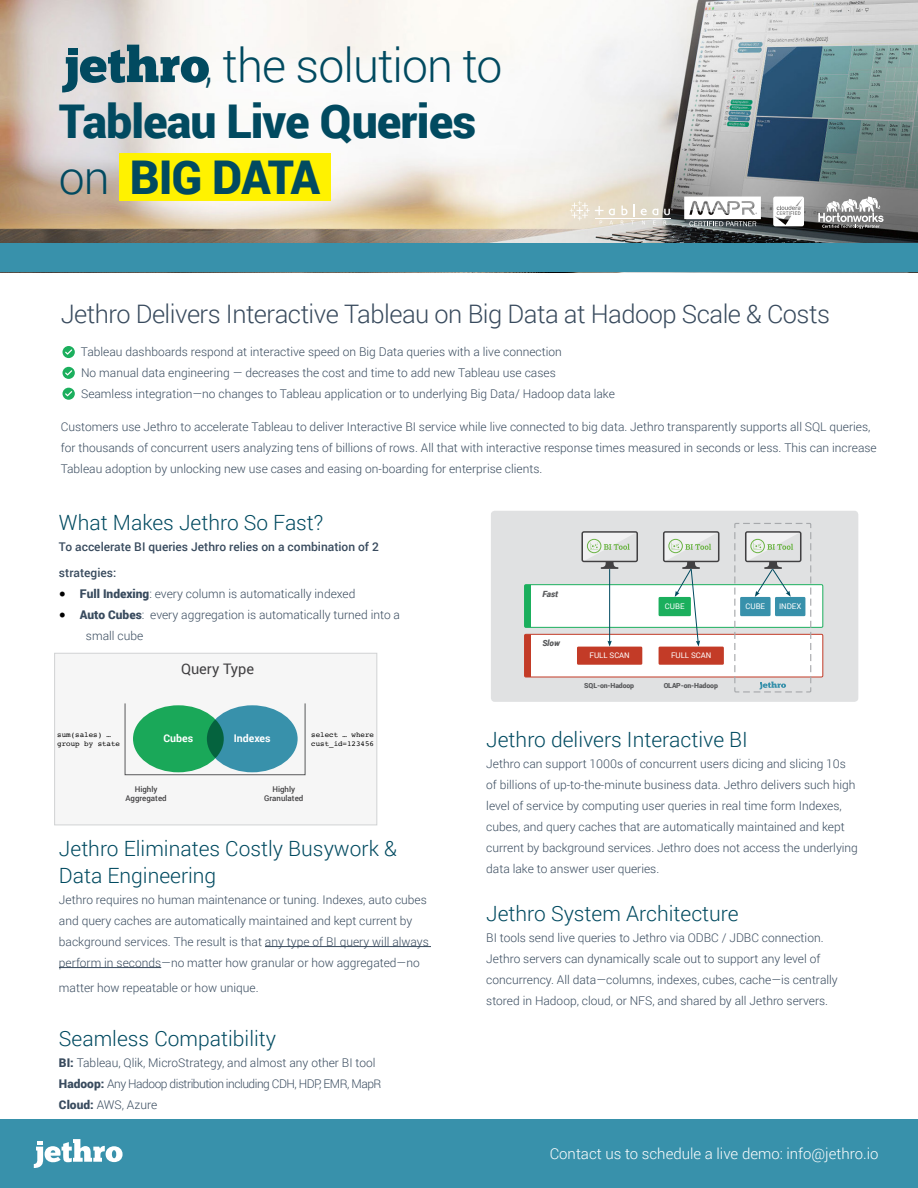
<style>
.page{position:relative;width:918px;height:1188px;background:#fff}
.page>*{position:absolute;margin:0;border:0;box-sizing:border-box;transform-origin:0 0}
.t1{font:900 46.5px "Roboto";letter-spacing:-.02em;color:#014a60}
.t2{font:300 46.5px "Roboto";letter-spacing:-.02em;color:#014a60}
.t3{font:300 25.5px "Roboto";letter-spacing:-.02em;color:#394b5e}
.t4{font:300 21px/27px "Roboto";color:#014a60}
.t5{font:18px "Adobe Hebrew";color:#000}
.t6{font:300 15px "Roboto";color:#fff}
.t7{font:14.55px "Roboto";color:#414042}
.Bullets{font:300 12px/21px "Roboto";color:#394b5e}
.t8{font:500 12px/25.5px "Roboto";color:#394b5e}
.Bullets-2{font:300 12px "Roboto";letter-spacing:-.04em;color:#394b5e}
.t9{font:900 12px "Roboto";color:#394b5e}
.t10{font:700 10.5px "Roboto";color:#fff}
.t11{font:italic 900 8.55px "Roboto";color:#58595b}
.t12{font:500 7.95px/9.1px "Roboto";color:#414042;text-align:center}
.t13{font:7.8px "Roboto";color:#fff}
.t14{font:7.5px/9px "Courier";color:#000}
.t15{font:900 6.9px "Roboto";letter-spacing:-.02em;color:#58595b}
.s1{font-weight:300}
.s2{font-weight:900}
</style>
<div class="page">
<div style="left:0;top:1119px;width:918px;height:69px;background:#3891ab"></div>
<svg style="left:34px;top:1139px;width:89px;height:29px"></svg>
<img style="left:0;top:0;width:918px;height:244px">
<div style="left:0;top:244px;width:918px;height:28px;background:#3891ab"></div>
<hr style="left:265px;top:946px;width:166px;height:1px;background:#394b5e">
<hr style="left:59px;top:967px;width:102px;height:1px;background:#394b5e">
<div style="left:120px;top:153px;width:211px;height:48px;background:#fff200"></div>
<svg style="left:62px;top:45px;width:147px;height:47px"></svg>
<div style="left:68px;top:48px;width:10px;height:7px;background:#014a60"></div>
<svg style="left:63px;top:346px;width:12px;height:12px"></svg>
<svg style="left:63px;top:367px;width:12px;height:12px"></svg>
<svg style="left:63px;top:388px;width:12px;height:12px"></svg>
<div style="left:55px;top:653px;width:322px;height:172px;background:#f6f6f6"></div>
<div style="left:54px;top:653px;width:323px;height:172px;border:1px solid #d1d3d4"></div>
<div style="left:207px;top:705px;width:91px;height:67px;background:#3891ab;border-radius:50%"></div>
<svg style="left:133px;top:705px;width:91px;height:67px;background:#19a257"></svg>
<div style="left:125px;top:703px;width:180px;height:72px;border:1px solid #58595b"></div>
<div style="left:491px;top:511px;width:367px;height:191px;background:#e0e1e2;border-radius:4px"></div>
<div style="left:525px;top:585px;width:298px;height:42px;background:#fff"></div>
<div style="left:525px;top:585px;width:6px;height:42px;background:#1baf5d"></div>
<div style="left:524px;top:584px;width:299px;height:44px;border:1px solid #1baf5d"></div>
<div style="left:525px;top:634px;width:298px;height:43px;background:#fff"></div>
<div style="left:525px;top:634px;width:6px;height:43px;background:#c33b27"></div>
<div style="left:524px;top:634px;width:299px;height:43px;border:1px solid #c33b27"></div>
<div style="left:577px;top:647px;width:65px;height:18px;background:#c33b27"></div>
<div style="left:659px;top:647px;width:65px;height:18px;background:#c33b27"></div>
<div style="left:659px;top:597px;width:32px;height:19px;background:#1baf5d"></div>
<hr style="left:609px;top:569px;width:1px;height:73px;background:#014a60">
<svg style="left:607px;top:641px;width:5px;height:6px"></svg>
<svg style="left:581px;top:531px;width:57px;height:38px"></svg>
<svg style="left:663px;top:531px;width:56px;height:116px"></svg>
<svg style="left:734px;top:523px;width:78px;height:170px"></svg>
<svg style="left:818px;top:197px;width:66px;height:32px"></svg>
<svg style="left:684px;top:197px;width:77px;height:29px"></svg>
<svg style="left:773px;top:197px;width:31px;height:29px"></svg>
<svg style="left:641px;top:209px;width:17px;height:6px"></svg>
<svg style="left:664px;top:209px;width:9px;height:6px"></svg>
<svg style="left:570px;top:201px;width:45px;height:23px"></svg>
<svg style="left:621px;top:204px;width:14px;height:20px"></svg>
<hr style="left:596px;top:219px;width:75px;height:1px;background:#fff">
<p class="t2" style="left:204px;top:33px;width:300px">, the solution to</p>
<p class="t1" style="left:59px;top:88px;width:419px">Tableau Live Queries</p>
<p class="t1" style="left:59px;top:144px;width:263px"><span class="s1">on</span> BIG DATA</p>
<p class="t3" style="left:61px;top:296px;width:771px">Jethro Delivers Interactive Tableau on Big Data at Hadoop Scale &amp; Costs</p>
<p class="Bullets" style="left:81px;top:341px;width:482px">Tableau dashboards respond at interactive speed on Big Data queries with a live connection</p>
<p class="Bullets" style="left:81px;top:362px;width:476px">No manual data engineering — decreases the cost and time to add new Tableau use cases</p>
<p class="Bullets" style="left:81px;top:383px;width:535px">Seamless integration—no changes to Tableau application or to underlying Big Data/ Hadoop data lake</p>
<p class="Bullets" style="left:61px;top:416px;width:818px">Customers use Jethro to accelerate Tableau to deliver Interactive BI service while live connected to big data. Jethro transparently supports all SQL queries, for thousands of concurrent users analyzing tens of billions of rows. All that with interactive response times measured in seconds or less. This can increase<br>Tableau adoption by unlocking new use cases and easing on-boarding for enterprise clients.</p>
<p class="t4" style="left:59px;top:509px;width:266px">What Makes Jethro So Fast?</p>
<p class="t8" style="left:59px;top:534px;width:322px">To accelerate BI queries Jethro relies on a combination of 2 strategies:</p>
<p class="Bullets" style="left:80px;top:583px;width:277px"><span class="s2">Full Indexing</span>: every column is automatically indexed</p>
<p class="t11" style="left:542px;top:588px;width:17px">Fast</p>
<p class="t5" style="left:59px;top:581px;width:9px">•</p>
<p class="t5" style="left:59px;top:602px;width:9px">•</p>
<p class="t9" style="left:80px;top:606px;width:66px">Auto Cubes<span class="s1">:</span></p>
<p class="Bullets" style="left:150px;top:604px;width:251px">every aggregation is automatically turned into a</p>
<p class="Bullets" style="left:86px;top:625px;width:59px">small cube</p>
<p class="t7" style="left:181px;top:659px;width:75px">Query Type</p>
<p class="t14" style="left:98px;top:730px;width:24px;text-indent:-40px">sum(sales ...( state</p>
<p class="t14" style="left:84px;top:739px;width:10px">by</p>
<p class="t14" style="left:57px;top:739px;width:24px">group</p>
<p class="t10" style="left:164px;top:731px;width:31px">Cubes</p>
<p class="t10" style="left:234px;top:731px;width:38px">Indexes</p>
<p class="t14" style="left:311px;top:730px;width:64px">select cust_id=123456</p>
<p class="t14" style="left:352px;top:730px;width:24px">where</p>
<p class="t14" style="left:343px;top:730px;width:6px">…</p>
<p class="t12" style="left:125px;top:784px;width:43px">Highly<br>Aggregated</p>
<p class="t12" style="left:264px;top:784px;width:41px">Highly<br>Granulated</p>
<p class="t4" style="left:59px;top:834px;width:340px">Jethro Eliminates Costly Busywork &amp;<br>Data Engineering</p>
<p class="Bullets" style="left:59px;top:889px;width:372px">Jethro requires no human maintenance or tuning. Indexes, auto cubes and query caches are automatically maintained and kept current by background services. The result is that any type of BI query will always perform in seconds—no matter how granular or how aggregated—no</p>
<p class="Bullets" style="left:59px;top:977px;width:201px">matter how repeatable or how unique.</p>
<p class="t4" style="left:59px;top:1025px;width:219px">Seamless Compatibility</p>
<p class="Bullets" style="left:59px;top:1052px;width:318px"><span class="s2">BI:</span> Tableau, Qlik, MicroStrategy, and almost any other BI tool</p>
<p class="Bullets" style="left:319px;top:1073px;width:64px">, EMR, MapR</p>
<p class="Bullets-2" style="left:59px;top:1076px;width:264px"><span class="s2">Hadoop:</span> Any Hadoop distribution including CDH, HDP</p>
<p class="Bullets" style="left:59px;top:1094px;width:100px"><span class="s2">Cloud:</span> AWS, Azure</p>
<p class="t11" style="left:542px;top:637px;width:19px">Slow</p>
<p class="t13" style="left:589px;top:650px;width:42px">FULL SCAN</p>
<p class="t15" style="left:584px;top:681px;width:51px">SQL-on-Hadoop</p>
<p class="t13" style="left:665px;top:600px;width:21px">CUBE</p>
<p class="t13" style="left:671px;top:650px;width:42px">FULL SCAN</p>
<p class="t15" style="left:664px;top:681px;width:56px">OLAP-on-Hadoop</p>
<p class="t13" style="left:746px;top:600px;width:21px">CUBE</p>
<p class="t13" style="left:779px;top:600px;width:24px">INDEX</p>
<p class="t4" style="left:486px;top:726px;width:263px">Jethro delivers Interactive BI</p>
<p class="Bullets" style="left:486px;top:753px;width:373px">Jethro can support 1000s of concurrent users dicing and slicing 10s of billions of up-to-the-minute business data. Jethro delivers such high level of service by computing user queries in real time form Indexes, cubes, and query caches that are automatically maintained and kept current by background services. Jethro does not access the underlying data lake to answer user queries.</p>
<p class="t4" style="left:486px;top:900px;width:254px">Jethro System Architecture</p>
<p class="Bullets" style="left:486px;top:927px;width:353px">BI tools send live queries to Jethro via ODBC / JDBC connection.<br>Jethro servers can dynamically scale out to support any level of concurrency. All data—columns, indexes, cubes, cache—is centrally stored in Hadoop, cloud, or NFS, and shared by all Jethro servers.</p>
<p class="t6" style="left:550px;top:1143px;width:330px">Contact us to schedule a live demo: info@jethro i o.</p>
</div>
